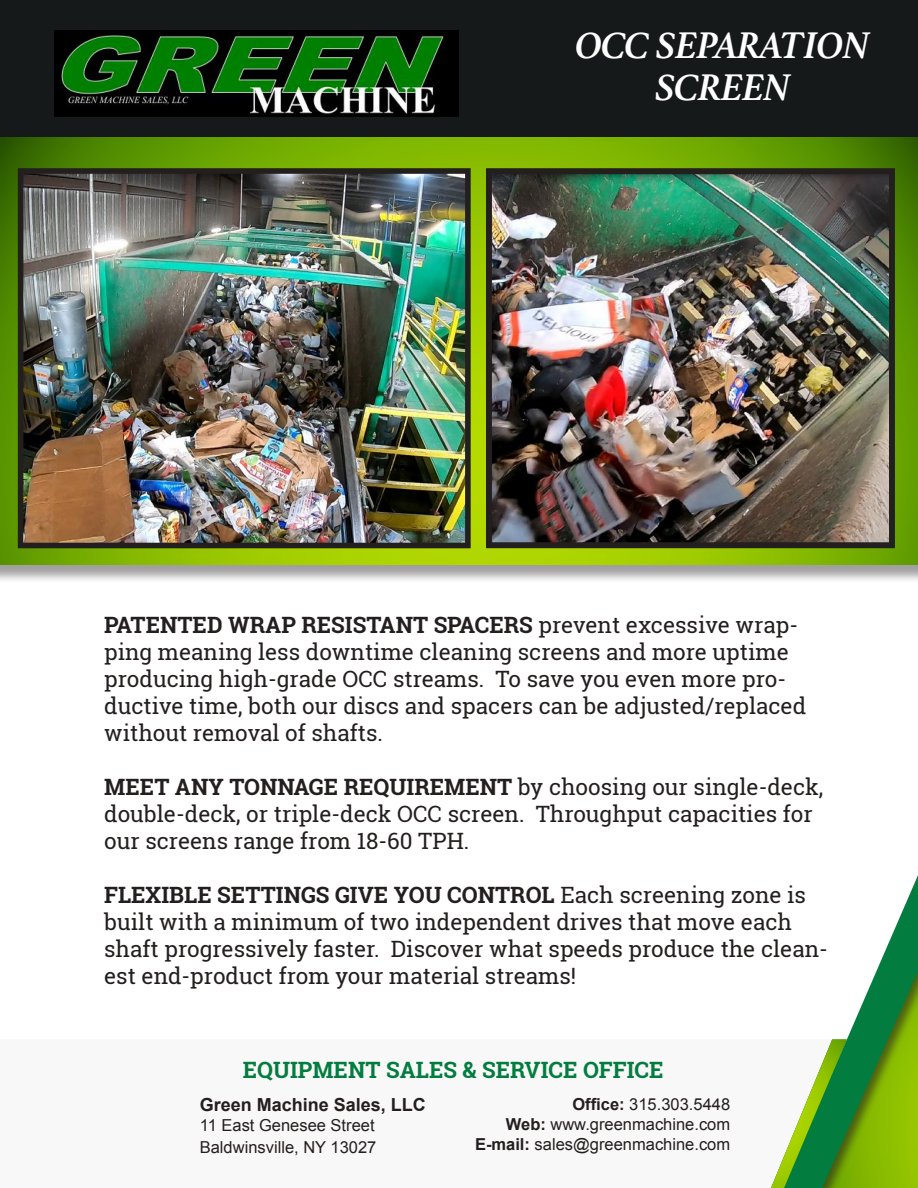
<style>
.page{position:relative;width:918px;height:1188px;background:#fff}
.page>*{position:absolute;margin:0;border:0;box-sizing:border-box;transform-origin:0 0}
.t1{font:italic 700 39px/42px "Athelas";letter-spacing:-.02em;color:#fff;text-align:center}
.t2{font:22.5px/27px "Roboto Slab";color:#241f1f}
.t3{font:700 22.5px "Roboto Slab";color:#027d3f}
.t4{font:700 18px "Arial";color:#241f1f}
.t5{font:16.5px/19.8px "Arial";color:#241f1f}
.s1{font-weight:700}
</style>
<div class="page">
<div style="left:0;top:0;width:918px;height:146px;background:#161919"></div>
<div style="left:0;top:139px;width:918px;height:444px;background:#241f1f;opacity:.43"></div>
<img style="left:0;top:137px;width:918px;height:428px">
<img style="left:54px;top:31px;width:405px;height:85px">
<div style="left:0;top:1040px;width:918px;height:148px;background:#f9f8f7"></div>
<div style="left:754px;top:827px;width:164px;height:361px;background:#fff"></div>
<svg style="left:832px;top:875px;width:86px;height:313px"></svg>
<img style="left:771px;top:1040px;width:76px;height:148px">
<img style="left:493px;top:175px;width:395px;height:366px">
<div style="left:486px;top:168px;width:409px;height:380px;border:6px solid #241f1f"></div>
<img style="left:25px;top:175px;width:439px;height:366px">
<div style="left:18px;top:168px;width:453px;height:380px;border:6px solid #241f1f"></div>
<h1 class="t1" style="left:576px;top:24px;width:296px">OCC SEPARATION<br>SCREEN</h1>
<p class="t2" style="left:104px;top:611px;width:704px"><span class="s1">PATENTED WRAP RESISTANT SPACERS</span> prevent excessive wrap&shy;ping meaning less downtime cleaning screens and more uptime producing high-grade OCC streams. To save you even more pro&shy;ductive time, both our discs and spacers can be adjusted/replaced without removal of shafts.</p>
<p class="t2" style="left:104px;top:773px;width:721px"><span class="s1">MEET ANY TONNAGE REQUIREMENT</span> by choosing our single-deck, double-deck, or triple-deck OCC screen. Throughput capacities for our screens range from 18-60 TPH.</p>
<p class="t2" style="left:104px;top:881px;width:725px"><span class="s1">FLEXIBLE SETTINGS GIVE YOU CONTROL</span> Each screening zone is built with a minimum of two independent drives that move each shaft progressively faster. Discover what speeds produce the clean&shy;est end-product from your material streams!</p>
<p class="t3" style="left:243px;top:1054px;width:422px">EQUIPMENT SALES &amp; SERVICE OFFICE</p>
<p class="t4" style="left:200px;top:1093px;width:228px">Green Machine Sales, LLC</p>
<p class="t5" style="left:200px;top:1115px;width:178px;line-height:21.6px">11 East Genesee Street<br>Baldwinsville, NY 13027</p>
<p class="t5" style="left:475px;top:1095px;width:257px;text-align:right"><span class="s1">Office:</span> 315.303.5448<br><span class="s1">Web:</span> www.greenmachine.com<br><span class="s1">E-mail:</span> sales@greenmachine.com</p>
</div>
